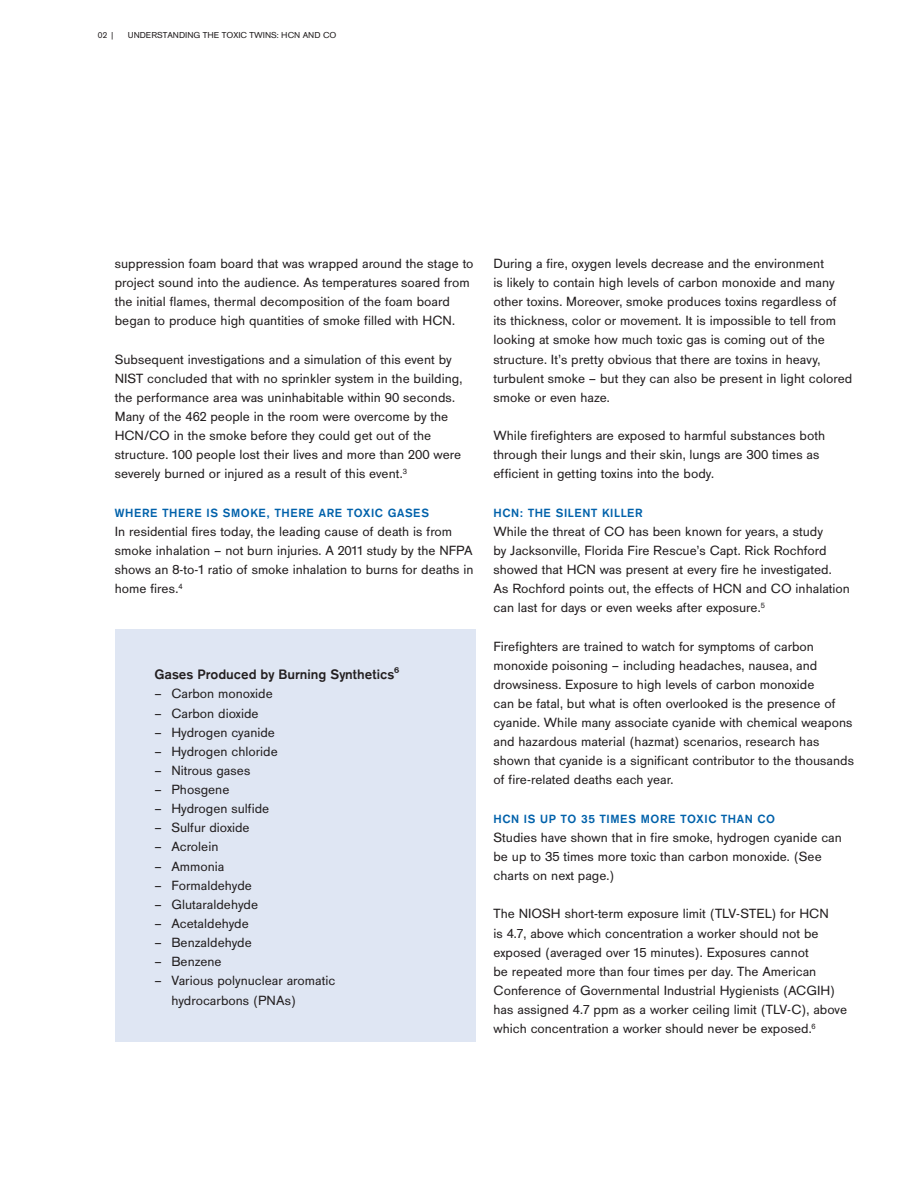
<style>
.page{position:relative;width:918px;height:1188px;background:#fff}
.page>*{position:absolute;margin:0;border:0;box-sizing:border-box;transform-origin:0 0}
.Subheading_2{font:700 14.25px "Draeger Sans";color:#231f20}
.HL_neu{font:13.8px/19.2px "Draeger San";color:#231f20}
.Subheading_1{font:700 12.3px "Draeger Sans";letter-spacing:.05em;color:#0161aa}
.Paginierung_links{font:9px "Draeger San";color:#231f20}
</style>
<div class="page">
<div style="left:115px;top:629px;width:361px;height:412px;background:#dfe6f3"></div>
<p class="Paginierung_links" style="left:98px;top:30px;width:19px">02 |</p>
<p class="Paginierung_links" style="left:128px;top:30px;width:210px">UNDERSTANDING THE TOXIC TWINS: HCN AND CO</p>
<p class="HL_neu" style="left:115px;top:254px;width:360px">suppression foam board that was wrapped around the stage to project sound into the audience. As temperatures soared from the initial flames, thermal decomposition of the foam board began to produce high quantities of smoke filled with HCN.</p>
<p class="HL_neu" style="left:115px;top:350px;width:349px">Subsequent investigations and a simulation of this event by NIST concluded that with no sprinkler system in the building, the performance area was uninhabitable within 90 seconds.<br>Many of the 462 people in the room were overcome by the HCN/CO in the smoke before they could get out of the structure. 100 people lost their lives and more than 200 were severely burned or injured as a result of this event.<sup>3</sup></p>
<p class="Subheading_1" style="left:115px;top:504px;width:316px">WHERE THERE IS SMOKE, THERE ARE TOXIC GASES</p>
<p class="HL_neu" style="left:115px;top:522px;width:360px">In residential fires today, the leading cause of death is from smoke inhalation – not burn injuries. A 2011 study by the NFPA shows an 8-to-1 ratio of smoke inhalation to burns for deaths in home fires.<sup>4</sup></p>
<p class="Subheading_2" style="left:154px;top:665px;width:246px">Gases Produced by Burning Synthetics⁶</p>
<p class="HL_neu" style="left:154px;top:684px;width:120px">– Carbon monoxide</p>
<p class="HL_neu" style="left:154px;top:704px;width:106px">– Carbon dioxide</p>
<p class="HL_neu" style="left:154px;top:723px;width:122px">– Hydrogen cyanide</p>
<p class="HL_neu" style="left:154px;top:742px;width:125px">– Hydrogen chloride</p>
<p class="HL_neu" style="left:154px;top:761px;width:97px">– Nitrous gases</p>
<p class="HL_neu" style="left:154px;top:780px;width:76px">– Phosgene</p>
<p class="HL_neu" style="left:154px;top:799px;width:116px">– Hydrogen sulfide</p>
<p class="HL_neu" style="left:154px;top:818px;width:97px">– Sulfur dioxide</p>
<p class="HL_neu" style="left:154px;top:837px;width:66px">– Acrolein</p>
<p class="HL_neu" style="left:154px;top:857px;width:72px">– Ammonia</p>
<p class="HL_neu" style="left:154px;top:876px;width:99px">– Formaldehyde</p>
<p class="HL_neu" style="left:154px;top:895px;width:105px">– Glutaraldehyde</p>
<p class="HL_neu" style="left:154px;top:914px;width:96px">– Acetaldehyde</p>
<p class="HL_neu" style="left:154px;top:933px;width:99px">– Benzaldehyde</p>
<p class="HL_neu" style="left:154px;top:952px;width:69px">– Benzene</p>
<p class="HL_neu" style="left:171px;top:971px;width:165px;text-indent:-17px">– Various polynuclear aromatic hydrocarbons (PNAs)</p>
<p class="HL_neu" style="left:494px;top:254px;width:360px">During a fire, oxygen levels decrease and the environment<br>is likely to contain high levels of carbon monoxide and many other toxins. Moreover, smoke produces toxins regardless of its thickness, color or movement. It is impossible to tell from looking at smoke how much toxic gas is coming out of the structure. It’s pretty obvious that there are toxins in heavy, turbulent smoke – but they can also be present in light colored smoke or even haze.</p>
<p class="HL_neu" style="left:494px;top:426px;width:333px">While firefighters are exposed to harmful substances both through their lungs and their skin, lungs are 300 times as efficient in getting toxins into the body.</p>
<p class="Subheading_1" style="left:494px;top:504px;width:151px">HCN: THE SILENT KILLER</p>
<p class="HL_neu" style="left:494px;top:522px;width:358px">While the threat of CO has been known for years, a study<br>by Jacksonville, Florida Fire Rescue’s Capt. Rick Rochford showed that HCN was present at every fire he investigated.<br>As Rochford points out, the effects of HCN and CO inhalation can last for days or even weeks after exposure.<sup>5</sup></p>
<p class="HL_neu" style="left:494px;top:637px;width:362px">Firefighters are trained to watch for symptoms of carbon monoxide poisoning – including headaches, nausea, and drowsiness. Exposure to high levels of carbon monoxide<br>can be fatal, but what is often overlooked is the presence of cyanide. While many associate cyanide with chemical weapons and hazardous material (hazmat) scenarios, research has shown that cyanide is a significant contributor to the thousands of fire-related deaths each year.</p>
<p class="Subheading_1" style="left:494px;top:810px;width:283px">HCN IS UP TO 35 TIMES MORE TOXIC THAN CO</p>
<p class="HL_neu" style="left:494px;top:828px;width:350px">Studies have shown that in fire smoke, hydrogen cyanide can be up to 35 times more toxic than carbon monoxide. (See charts on next page.)</p>
<p class="HL_neu" style="left:494px;top:904px;width:355px">The NIOSH short-term exposure limit (TLV-STEL) for HCN<br>is 4.7, above which concentration a worker should not be exposed (averaged over 15 minutes). Exposures cannot<br>be repeated more than four times per day. The American Conference of Governmental Industrial Hygienists (ACGIH) has assigned 4.7 ppm as a worker ceiling limit (TLV-C), above which concentration a worker should never be exposed.<sup>6</sup></p>
</div>
